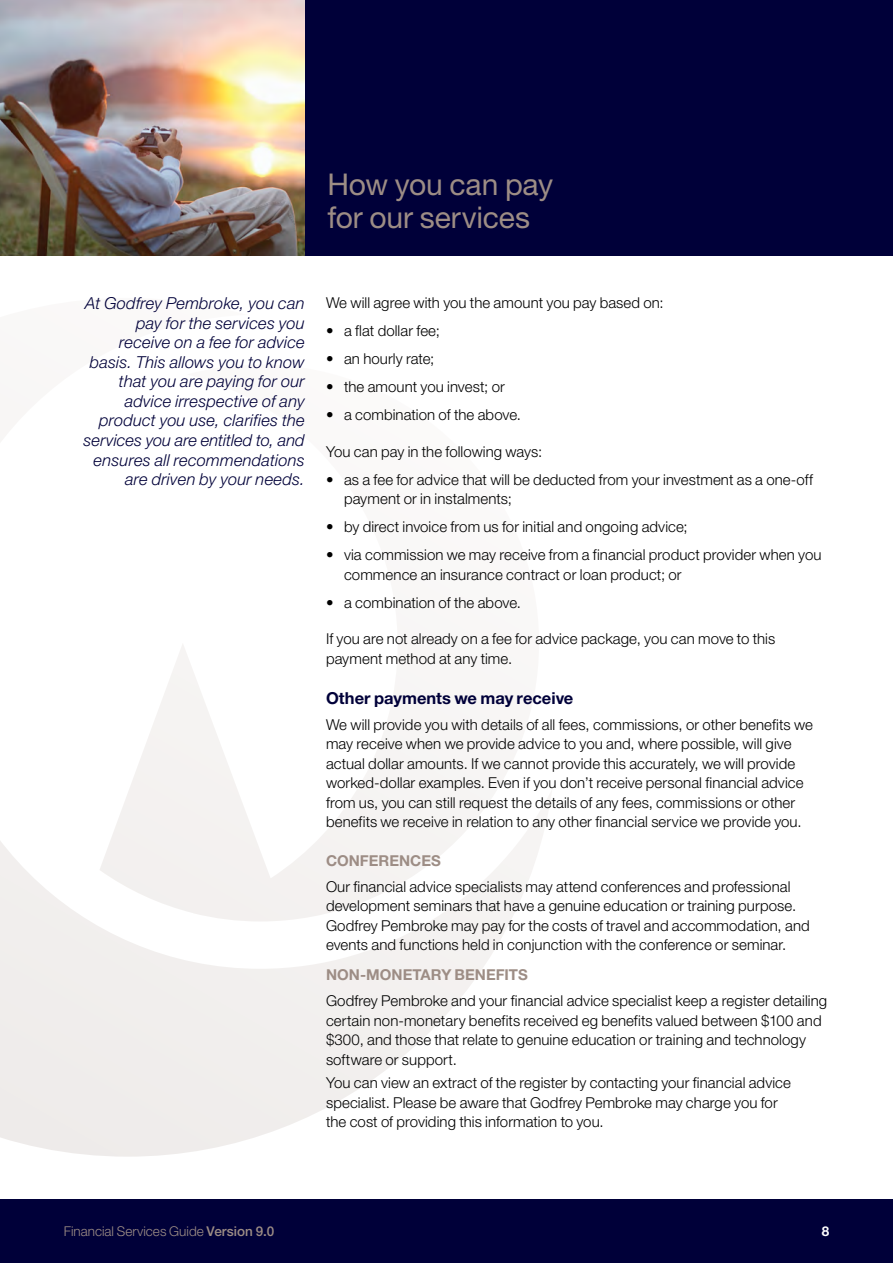
<style>
.page{position:relative;width:893px;height:1263px;background:#fff}
.page>*{position:absolute;margin:0;border:0;box-sizing:border-box;transform-origin:0 0}
.t1{font:30px/33px "Helvetica Neue LT Std";letter-spacing:-.005em;color:#9d8d85}
.t2{font:italic 300 16.5px/19.5px "Helvetica Neue LT Std";letter-spacing:.01em;color:#000039;text-align:right}
.t3{font:700 16.5px "Helvetica Neue LT Std";color:#000039}
.t4{font:300 15px/19.5px "Helvetica Neue LT Std";letter-spacing:.005em;color:#000}
.t5{font:700 15px "Helvetica Neue LT Std";color:#9d8d85}
.t6{font:300 13.5px "Helvetica Neue LT Std";color:#9d8d85}
.t7{font:700 13.5px "Helvetica Neue LT Std";color:#fff}
.s1{font-weight:500}
</style>
<div class="page">
<div style="left:0;top:1199px;width:893px;height:64px;background:#000039"></div>
<svg style="left:0;top:645px;width:552px;height:512px"></svg>
<div style="left:0;top:0;width:893px;height:255px;background:#000039"></div>
<img style="left:0;top:0;width:305px;height:255px">
<h1 class="t1" style="left:327px;top:167px;width:227px">How you can pay for our services</h1>
<p class="t2" style="left:84px;top:294px;width:223px">At Godfrey Pembroke, you can pay for the services you receive on a fee for advice basis. This allows you to know that you are paying for our advice irrespective of any product you use, clarifies the services you are entitled to, and ensures all recommendations are driven by your needs.</p>
<p class="t4" style="left:326px;top:293px;width:339px">We will agree with you the amount you pay based on:</p>
<p class="t4" style="left:326px;top:321px;width:115px">• a flat dollar fee;</p>
<p class="t4" style="left:326px;top:349px;width:110px">• an hourly rate;</p>
<p class="t4" style="left:326px;top:377px;width:180px">• the amount you invest; or</p>
<p class="t4" style="left:326px;top:405px;width:197px">• a combination of the above.</p>
<p class="t4" style="left:326px;top:441px;width:218px">You can pay in the following ways:</p>
<p class="t4" style="left:344px;top:469px;width:471px;text-indent:-18px">• as a fee for advice that will be deducted from your investment as a one-off payment or in instalments;</p>
<p class="t4" style="left:326px;top:517px;width:363px">• by direct invoice from us for initial and ongoing advice;</p>
<p class="t4" style="left:344px;top:545px;width:479px;text-indent:-18px">• via commission we may receive from a financial product provider when you commence an insurance contract or loan product; or</p>
<p class="t4" style="left:326px;top:593px;width:197px">• a combination of the above.</p>
<p class="t4" style="left:326px;top:629px;width:451px">If you are not already on a fee for advice package, you can move to this payment method at any time.</p>
<p class="t3" style="left:326px;top:688px;width:249px">Other payments we may receive</p>
<p class="t4" style="left:326px;top:714px;width:488px">We will provide you with details of all fees, commissions, or other benefits we may receive when we provide advice to you and, where possible, will give actual dollar amounts. If we cannot provide this accurately, we will provide worked-dollar examples. Even if you don’t receive personal financial advice from us, you can still request the details of any fees, commissions or other benefits we receive in relation to any other financial service we provide you.</p>
<p class="t5" style="left:326px;top:851px;width:116px">CONFERENCES</p>
<p class="t4" style="left:326px;top:876px;width:485px">Our financial advice specialists may attend conferences and professional development seminars that have a genuine education or training purpose.<br>Godfrey Pembroke may pay for the costs of travel and accommodation, and events and functions held in conjunction with the conference or seminar.</p>
<p class="t5" style="left:326px;top:966px;width:203px">NON-MONETARY BENEFITS</p>
<p class="t4" style="left:326px;top:991px;width:503px">Godfrey Pembroke and your financial advice specialist keep a register detailing certain non-monetary benefits received eg benefits valued between $100 and $300, and those that relate to genuine education or training and technology software or support.</p>
<p class="t4" style="left:326px;top:1073px;width:466px">You can view an extract of the register by contacting your financial advice specialist. Please be aware that Godfrey Pembroke may charge you for the cost of providing this information to you.</p>
<p class="t6" style="left:64px;top:1223px;width:212px">Financial Services Guide <span class="s1">Version 9.0</span></p>
<p class="t7" style="left:822px;top:1223px;width:9px">8</p>
</div>
